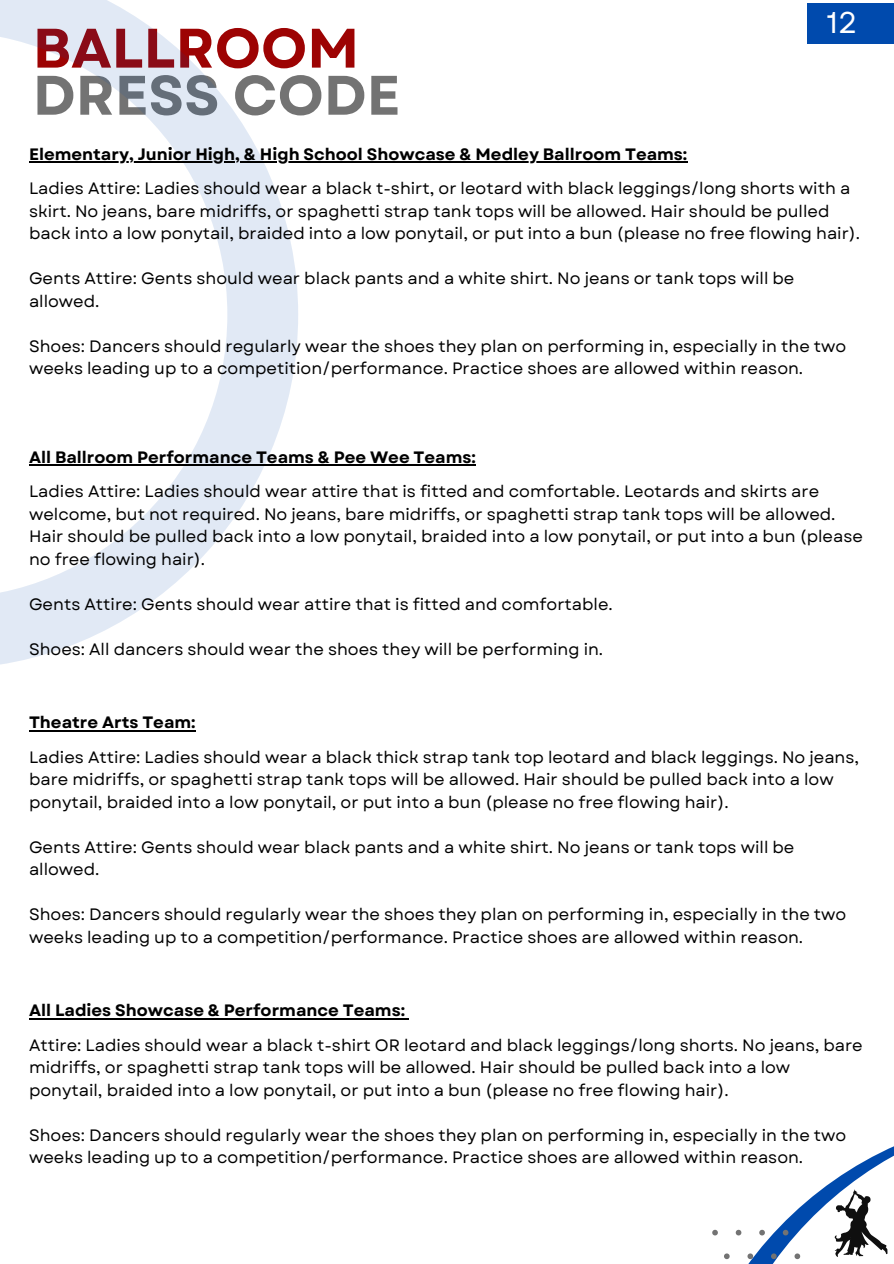
<style>
.page{position:relative;width:894px;height:1264px;background:#fff}
.page>*{position:absolute;margin:0;border:0;box-sizing:border-box;transform-origin:0 0}
.t1{font:700 55.5px "Garet";color:#737373}
.t2{font:700 55.5px "Garet";color:#9d0303}
.t3{font:30px "Garet";color:#fff}
.t4{font:16.5px/22.5px "Garet";color:#000}
.t5{font:700 16.5px "Garet";color:#000}
</style>
<div class="page">
<svg style="left:0;top:0;width:298px;height:665px"></svg>
<svg style="left:712px;top:1146px;width:181px;height:117px"></svg>
<hr style="left:29px;top:161px;width:658px;height:2px;background:#000">
<hr style="left:29px;top:464px;width:447px;height:2px;background:#000">
<hr style="left:29px;top:729px;width:166px;height:2px;background:#000">
<hr style="left:29px;top:1017px;width:376px;height:2px;background:#000">
<div style="left:807px;top:3px;width:86px;height:40px;background:#004aad"></div>
<p class="t3" style="left:826px;top:0;width:32px">12</p>
<p class="t2" style="left:33px;top:8px;width:328px">BALLROOM</p>
<p class="t1" style="left:33px;top:55px;width:369px">DRESS CODE</p>
<h1 class="t5" style="left:29px;top:142px;width:659px">Elementary, Junior High, &amp; High School Showcase &amp; Medley Ballroom Teams:</h1>
<h1 class="t4" style="left:29px;top:177px;width:832px">Ladies Attire: Ladies should wear a black t-shirt, or leotard with black leggings/long shorts with a skirt. No jeans, bare midriffs, or spaghetti strap tank tops will be allowed. Hair should be pulled back into a low ponytail, braided into a low ponytail, or put into a bun (please no free flowing hair).</h1>
<h2 class="t4" style="left:29px;top:267px;width:766px">Gents Attire: Gents should wear black pants and a white shirt. No jeans or tank tops will be allowed.</h2>
<p class="t4" style="left:29px;top:335px;width:818px">Shoes: Dancers should regularly wear the shoes they plan on performing in, especially in the two weeks leading up to a competition/performance. Practice shoes are allowed within reason.</p>
<p class="t5" style="left:29px;top:445px;width:448px">All Ballroom Performance Teams &amp; Pee Wee Teams:</p>
<p class="t4" style="left:29px;top:480px;width:835px">Ladies Attire: Ladies should wear attire that is fitted and comfortable. Leotards and skirts are welcome, but not required. No jeans, bare midriffs, or spaghetti strap tank tops will be allowed.<br>Hair should be pulled back into a low ponytail, braided into a low ponytail, or put into a bun (please no free flowing hair).</p>
<h2 class="t4" style="left:29px;top:593px;width:585px">Gents Attire: Gents should wear attire that is fitted and comfortable.</h2>
<p class="t4" style="left:29px;top:638px;width:575px">Shoes: All dancers should wear the shoes they will be performing in.</p>
<p class="t5" style="left:29px;top:710px;width:168px">Theatre Arts Team:</p>
<p class="t4" style="left:29px;top:746px;width:831px">Ladies Attire: Ladies should wear a black thick strap tank top leotard and black leggings. No jeans, bare midriffs, or spaghetti strap tank tops will be allowed. Hair should be pulled back into a low ponytail, braided into a low ponytail, or put into a bun (please no free flowing hair).</p>
<h2 class="t4" style="left:29px;top:836px;width:766px">Gents Attire: Gents should wear black pants and a white shirt. No jeans or tank tops will be allowed.</h2>
<p class="t4" style="left:29px;top:903px;width:818px">Shoes: Dancers should regularly wear the shoes they plan on performing in, especially in the two weeks leading up to a competition/performance. Practice shoes are allowed within reason.</p>
<p class="t5" style="left:29px;top:998px;width:377px">All Ladies Showcase &amp; Performance Teams:</p>
<p class="t4" style="left:29px;top:1033px;width:835px">Attire: Ladies should wear a black t-shirt OR leotard and black leggings/long shorts. No jeans, bare midriffs, or spaghetti strap tank tops will be allowed. Hair should be pulled back into a low ponytail, braided into a low ponytail, or put into a bun (please no free flowing hair).</p>
<h2 class="t4" style="left:29px;top:1123px;width:818px">Shoes: Dancers should regularly wear the shoes they plan on performing in, especially in the two weeks leading up to a competition/performance. Practice shoes are allowed within reason.</h2>
</div>
